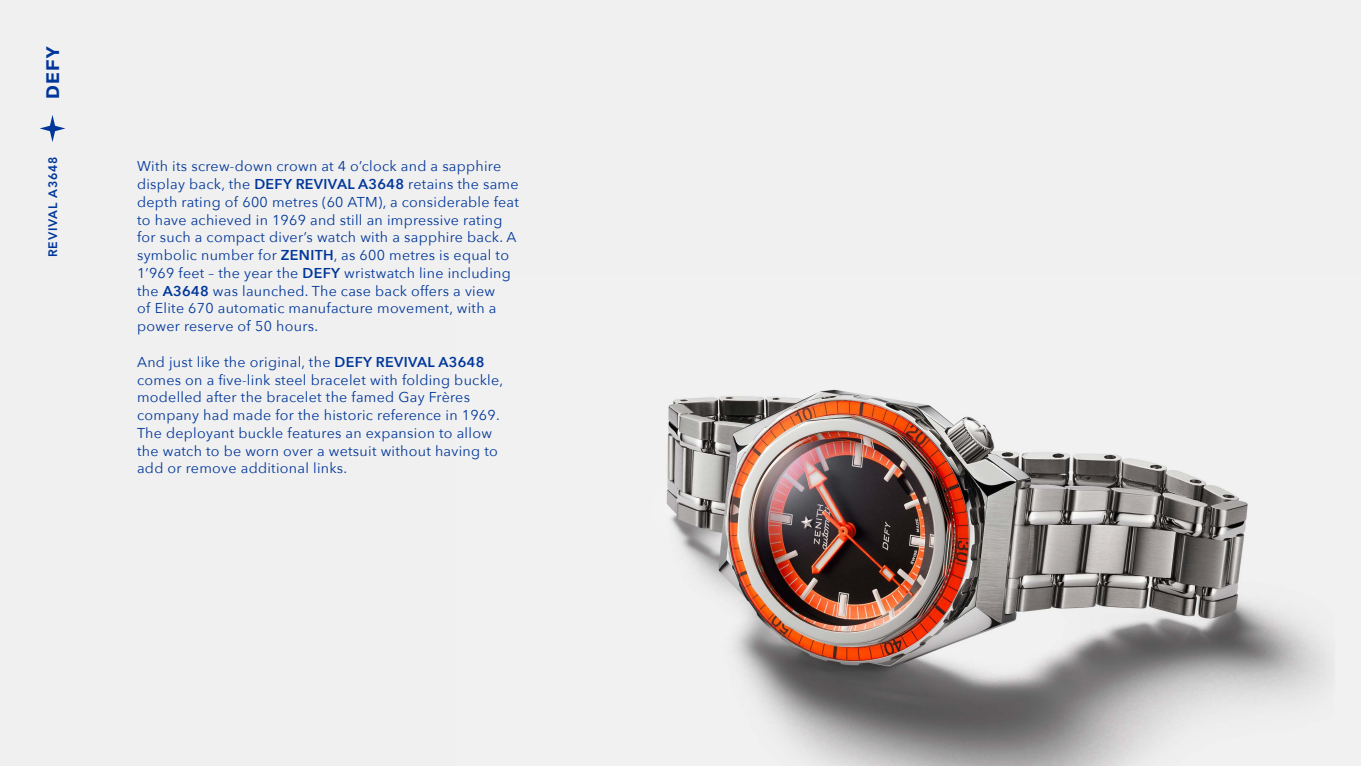
<style>
.page{position:relative;width:1361px;height:766px;background:#fff}
.page>*{position:absolute;margin:0;border:0;box-sizing:border-box;transform-origin:0 0}
.t1{font:17.82px "Sequel Sans Bold Body";color:#00369a}
.t2{font:14.25px/17.8px "Avenir Next";letter-spacing:.02em;color:#00369a}
.t3{font:800 12.25px "Avenir LT Pro";letter-spacing:.06em;color:#00369a}
.s1{font-weight:600}
</style>
<div class="page">
<div style="left:0;top:0;width:1361px;height:765px;background:#f0f0f0"></div>
<img style="left:666px;top:389px;width:664px;height:376px">
<svg style="left:40px;top:115px;width:25px;height:27px"></svg>
<p class="t1" style="left:40px;top:99px;width:55px;rotate:-90deg">DEFY</p>
<p class="t3" style="left:46px;top:257px;width:101px;rotate:-90deg">REVIVAL A3648</p>
<p class="t2" style="left:137px;top:157px;width:383px">With its screw-down crown at 4 o’clock and a sapphire display back, the <span class="s1">DEFY REVIVAL A3648</span> retains the same depth rating of 600 metres (60 ATM), a considerable feat to have achieved in 1969 and still an impressive rating for such a compact diver’s watch with a sapphire back. A symbolic number for <span class="s1">ZENITH</span>, as 600 metres is equal to 1’969 feet – the year the <span class="s1">DEFY</span> wristwatch line including the <span class="s1">A3648</span> was launched. The case back offers a view<br>of Elite 670 automatic manufacture movement, with a power reserve of 50 hours.</p>
<p class="t2" style="left:137px;top:352px;width:368px">And just like the original, the <span class="s1">DEFY REVIVAL A3648 </span>comes on a five-link steel bracelet with folding buckle, modelled after the bracelet the famed Gay Frères company had made for the historic reference in 1969.<br>The deployant buckle features an expansion to allow the watch to be worn over a wetsuit without having to add or remove additional links.</p>
</div>
